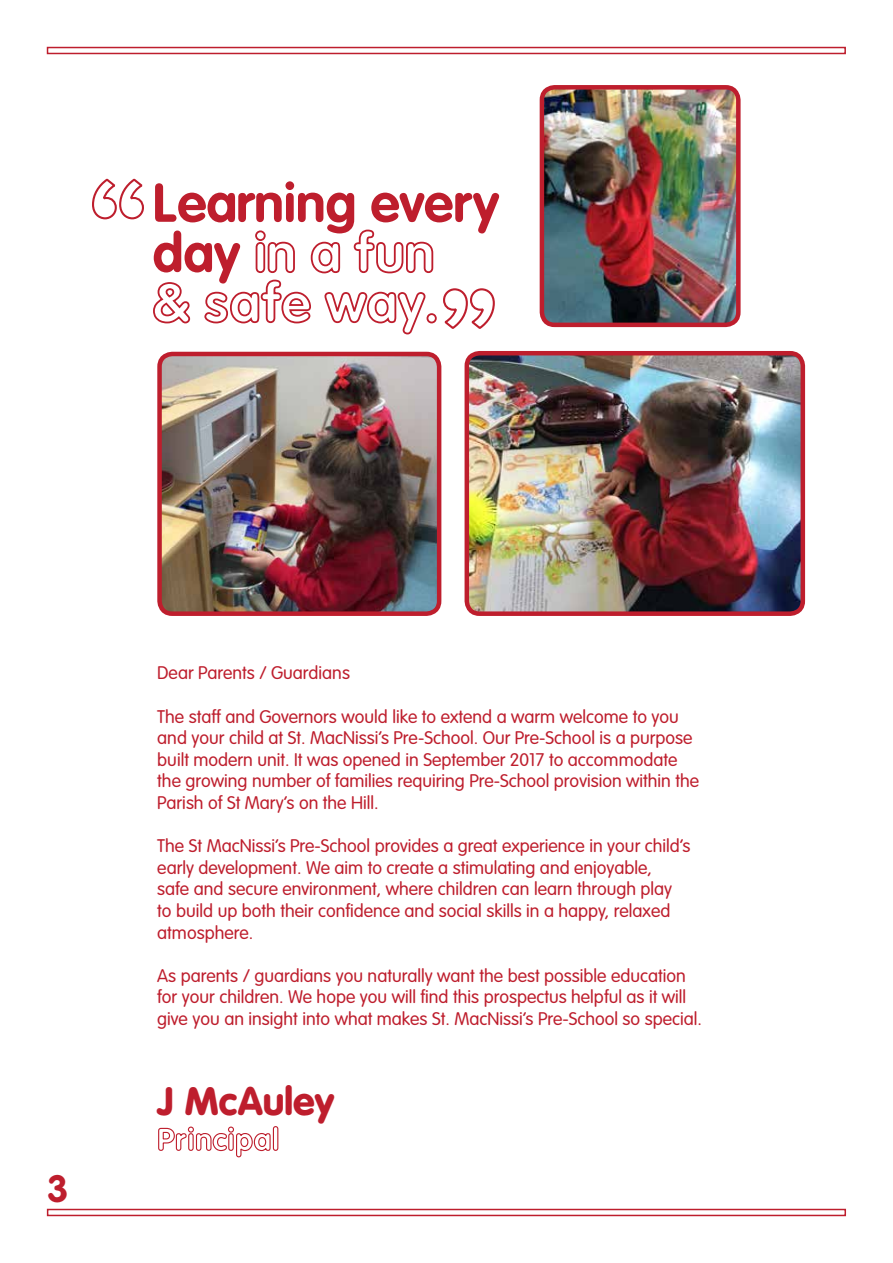
<style>
.page{position:relative;width:893px;height:1263px;background:#fff}
.page>*{position:absolute;margin:0;border:0;box-sizing:border-box;transform-origin:0 0}
.t1{font:53.7px/50.1px "VAG Rounded Bold";color:#be1e2d}
.t2{font:900 39px "VAG Rounded";color:#be1e2d}
.t3{font:37.5px "VAG Rounded Bold";color:#be1e2d}
.t4{font:300 18px/21.6px "VAG Rounded";color:#be1e2d}
</style>
<div class="page">
<div style="left:47px;top:1209px;width:799px;height:7px;border:2px solid #be1e2d"></div>
<div style="left:47px;top:47px;width:799px;height:7px;border:2px solid #be1e2d"></div>
<svg style="left:153px;top:282px;width:38px;height:42px"></svg>
<svg style="left:92px;top:178px;width:52px;height:42px"></svg>
<svg style="left:204px;top:229px;width:291px;height:106px"></svg>
<svg style="left:158px;top:1126px;width:121px;height:32px"></svg>
<img style="left:545px;top:90px;width:191px;height:232px">
<div style="left:540px;top:85px;width:201px;height:242px;border:4px solid #be1e2d;border-radius:13px"></div>
<img style="left:162px;top:357px;width:274px;height:254px">
<div style="left:157px;top:352px;width:284px;height:264px;border:4px solid #be1e2d;border-radius:13px"></div>
<img style="left:470px;top:356px;width:330px;height:255px">
<div style="left:465px;top:351px;width:340px;height:265px;border:4px solid #be1e2d;border-radius:13px"></div>
<h1 class="t1" style="left:153px;top:177px;width:348px">Learning every day</h1>
<h3 class="t3" style="left:47px;top:1167px;width:23px">3</h3>
<p class="t4" style="left:157px;top:663px;width:194px">Dear Parents / Guardians</p>
<p class="t4" style="left:157px;top:706px;width:543px">The staff and Governors would like to extend a warm welcome to you and your child at St. MacNissi’s Pre-School. Our Pre-School is a purpose built modern unit. It was opened in September 2017 to accommodate the growing number of families requiring Pre-School provision within the Parish of St Mary’s on the Hill.</p>
<p class="t4" style="left:157px;top:836px;width:535px">The St MacNissi’s Pre-School provides a great experience in your child’s early development. We aim to create a stimulating and enjoyable,<br>safe and secure environment, where children can learn through play to build up both their confidence and social skills in a happy, relaxed atmosphere.</p>
<p class="t4" style="left:157px;top:965px;width:546px">As parents / guardians you naturally want the best possible education for your children. We hope you will find this prospectus helpful as it will give you an insight into what makes St. MacNissi’s Pre-School so special.</p>
<h2 class="t2" style="left:157px;top:1077px;width:179px">J McAuley</h2>
</div>
